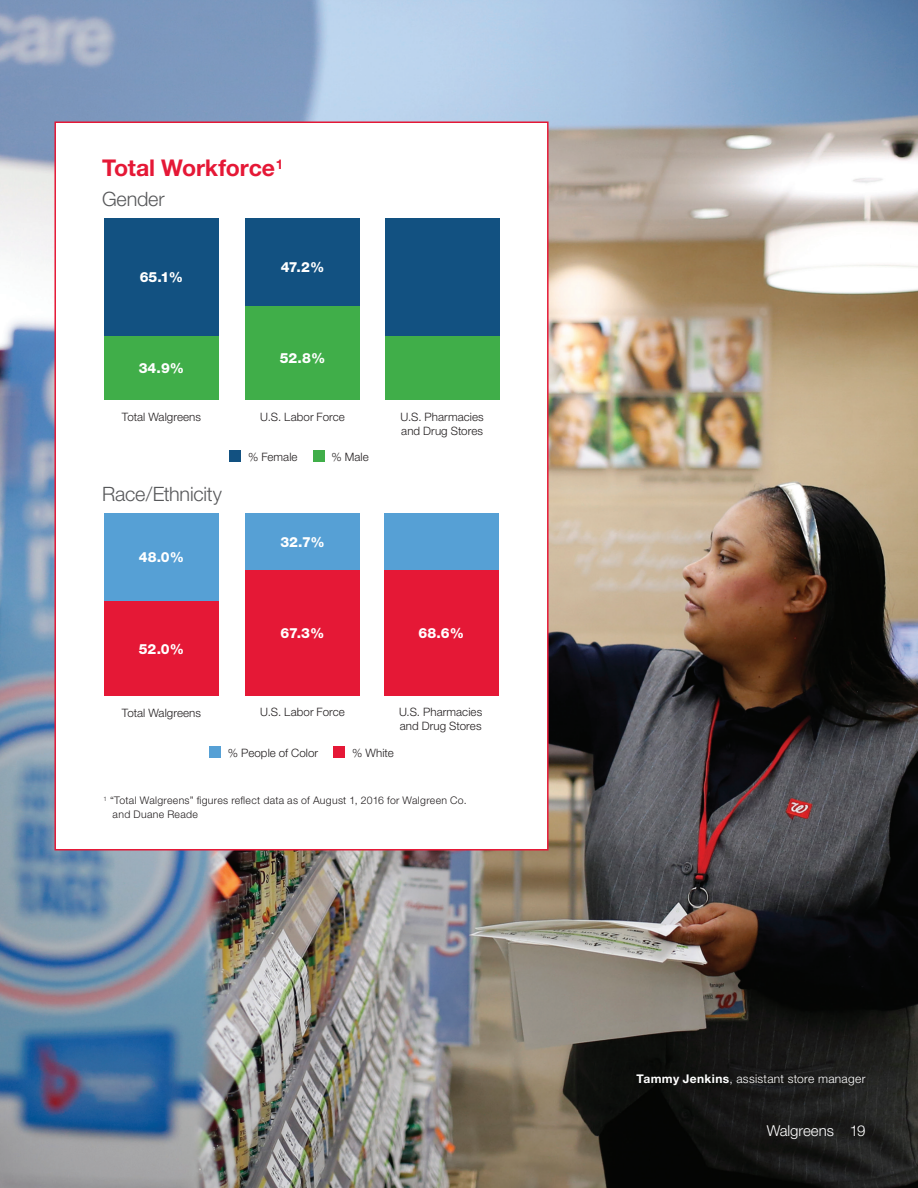
<style>
.page{position:relative;width:918px;height:1188px;background:#fff}
.page>*{position:absolute;margin:0;border:0;box-sizing:border-box;transform-origin:0 0}
.t1{font:700 23.1px "Helvetica Neue";letter-spacing:-.005em;color:#e51836}
.t2{font:300 19.8px "Helvetica Neue";letter-spacing:-.01em;color:#57585a}
.t3{font:300 15px "Helvetica Neue";letter-spacing:-.005em;color:#fff}
.t4{font:800 14.1px "Helvetica Neue";letter-spacing:-.005em;color:#fff}
.t5{font:300 12px "Helvetica Neue";letter-spacing:.025em;color:#fff}
.t6{font:300 11.55px/13.5px "Helvetica Neue";letter-spacing:.005em;color:#231f20}
.t7{font:300 10.5px/13.5px "Helvetica Neue";letter-spacing:.03em;color:#231f20}
.s1{font-weight:700}
</style>
<div class="page">
<img style="left:0;top:0;width:918px;height:1188px">
<div style="left:54px;top:122px;width:495px;height:728px;background:#fff;border:2px solid #e51836"></div>
<div style="left:104px;top:218px;width:115px;height:118px;background:#125181"></div>
<div style="left:104px;top:336px;width:115px;height:64px;background:#40ae49"></div>
<div style="left:245px;top:218px;width:115px;height:88px;background:#125181"></div>
<div style="left:245px;top:306px;width:115px;height:94px;background:#40ae49"></div>
<div style="left:230px;top:450px;width:11px;height:12px;background:#125181"></div>
<div style="left:313px;top:450px;width:12px;height:12px;background:#40ae49"></div>
<div style="left:385px;top:218px;width:115px;height:118px;background:#125181"></div>
<div style="left:385px;top:336px;width:115px;height:64px;background:#40ae49"></div>
<div style="left:104px;top:513px;width:115px;height:88px;background:#56a0d5"></div>
<div style="left:104px;top:601px;width:115px;height:95px;background:#e51836"></div>
<div style="left:245px;top:513px;width:115px;height:57px;background:#56a0d5"></div>
<div style="left:245px;top:570px;width:115px;height:126px;background:#e51836"></div>
<div style="left:210px;top:746px;width:11px;height:12px;background:#56a0d5"></div>
<div style="left:334px;top:746px;width:11px;height:12px;background:#e51836"></div>
<div style="left:384px;top:570px;width:115px;height:126px;background:#e51836"></div>
<div style="left:384px;top:513px;width:115px;height:57px;background:#56a0d5"></div>
<p class="t1" style="left:102px;top:154px;width:183px">Total Workforce<sup>1</sup></p>
<p class="t2" style="left:102px;top:186px;width:64px">Gender</p>
<p class="t4" style="left:140px;top:269px;width:45px">65.1%</p>
<p class="t4" style="left:281px;top:259px;width:45px">47.2%</p>
<p class="t4" style="left:139px;top:360px;width:47px">34.9%</p>
<p class="t6" style="left:122px;top:410px;width:81px">Total Walgreens</p>
<p class="t2" style="left:102px;top:482px;width:121px">Race/Ethnicity</p>
<p class="t4" style="left:139px;top:549px;width:47px">48.0%</p>
<p class="t4" style="left:139px;top:640px;width:47px">52.0%</p>
<p class="t4" style="left:280px;top:350px;width:47px">52.8%</p>
<p class="t6" style="left:260px;top:410px;width:86px">U.S. Labor Force</p>
<p class="t6" style="left:401px;top:410px;width:85px">U.S. Pharmacies and Drug Stores</p>
<p class="t6" style="left:248px;top:449px;width:51px">% Female</p>
<p class="t6" style="left:331px;top:449px;width:39px">% Male</p>
<p class="t4" style="left:280px;top:534px;width:46px">32.7%</p>
<p class="t4" style="left:281px;top:625px;width:45px">67.3%</p>
<p class="t4" style="left:419px;top:624px;width:47px">68.6%</p>
<p class="t6" style="left:122px;top:705px;width:81px">Total Walgreens</p>
<p class="t6" style="left:260px;top:705px;width:86px">U.S. Labor Force</p>
<p class="t6" style="left:228px;top:746px;width:92px">% People of Color</p>
<p class="t6" style="left:352px;top:746px;width:43px">% White</p>
<p class="t6" style="left:399px;top:705px;width:85px">U.S. Pharmacies and Drug Stores</p>
<p class="t7" style="left:113px;top:793px;width:356px;text-indent:-9px"><sup>1</sup> “Total Walgreens” figures reflect data as of August 1, 2016 for Walgreen Co. and Duane Reade</p>
<p class="t5" style="left:637px;top:1072px;width:230px"><span class="s1">Tammy Jenkins</span>, assistant store manager</p>
<p class="t3" style="left:767px;top:1121px;width:100px">Walgreens 19</p>
</div>
